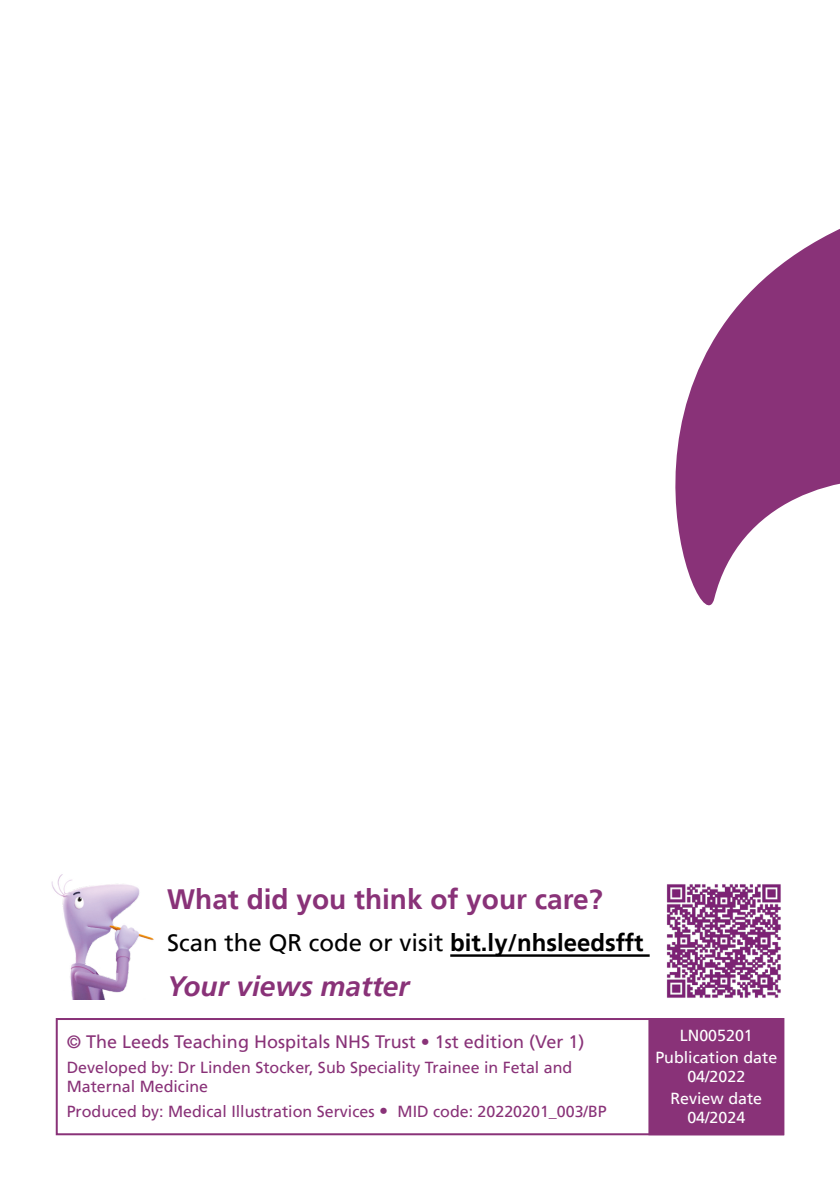
<style>
.page{position:relative;width:840px;height:1191px;background:#fff}
.page>*{position:absolute;margin:0;border:0;box-sizing:border-box;transform-origin:0 0}
.t1{font:700 28px "Frutiger LT";color:#893278}
.t2{font:italic 700 28px "Frutiger LT";color:#893278}
.t3{font:24px "Frutiger LT";color:#000}
.t4{font:18px "Frutiger LT";color:#893278}
.t5{font:16px/19.2px "Frutiger LT";color:#893278}
.t6{font:16px/22px "Frutiger LT";color:#fff;text-align:center}
.s1{font-weight:700}
.s2{font-size:18px}
</style>
<div class="page">
<svg style="left:675px;top:229px;width:164px;height:377px;fill:#893278"></svg>
<div style="left:56px;top:1018px;width:727px;height:117px;border:2px solid #893278"></div>
<div style="left:648px;top:1018px;width:135px;height:117px;background:#893278"></div>
<img style="left:51px;top:874px;width:103px;height:125px">
<hr style="left:450px;top:954px;width:199px;height:2px;background:#000">
<img style="left:666px;top:884px;width:115px;height:114px">
<h1 class="t1" style="left:167px;top:883px;width:437px">What did you think of your care?</h1>
<h2 class="t3" style="left:167px;top:928px;width:477px">Scan the QR code or visit <span class="s1">bit.ly/nhsleedsfft</span></h2>
<h1 class="t2" style="left:167px;top:969px;width:243px">Your views matter</h1>
<p class="t4" style="left:67px;top:1031px;width:519px">© The Leeds Teaching Hospitals NHS Trust • 1st edition (Ver 1)</p>
<p class="t5" style="left:67px;top:1058px;width:507px">Developed by: Dr Linden Stocker, Sub Speciality Trainee in Fetal and<br>Maternal Medicine</p>
<p class="t5" style="left:67px;top:1101px;width:541px">Produced by: Medical Illustration Services <span class="s2">•</span> MID code: 20220201_003/BP</p>
<p class="t6" style="left:655px;top:1024px;width:123px">LN005201<br>Publication date</p>
<p class="t6" style="left:670px;top:1065px;width:93px">04/2022<br>Review date</p>
<p class="t6" style="left:687px;top:1106px;width:59px">04/2024</p>
</div>
